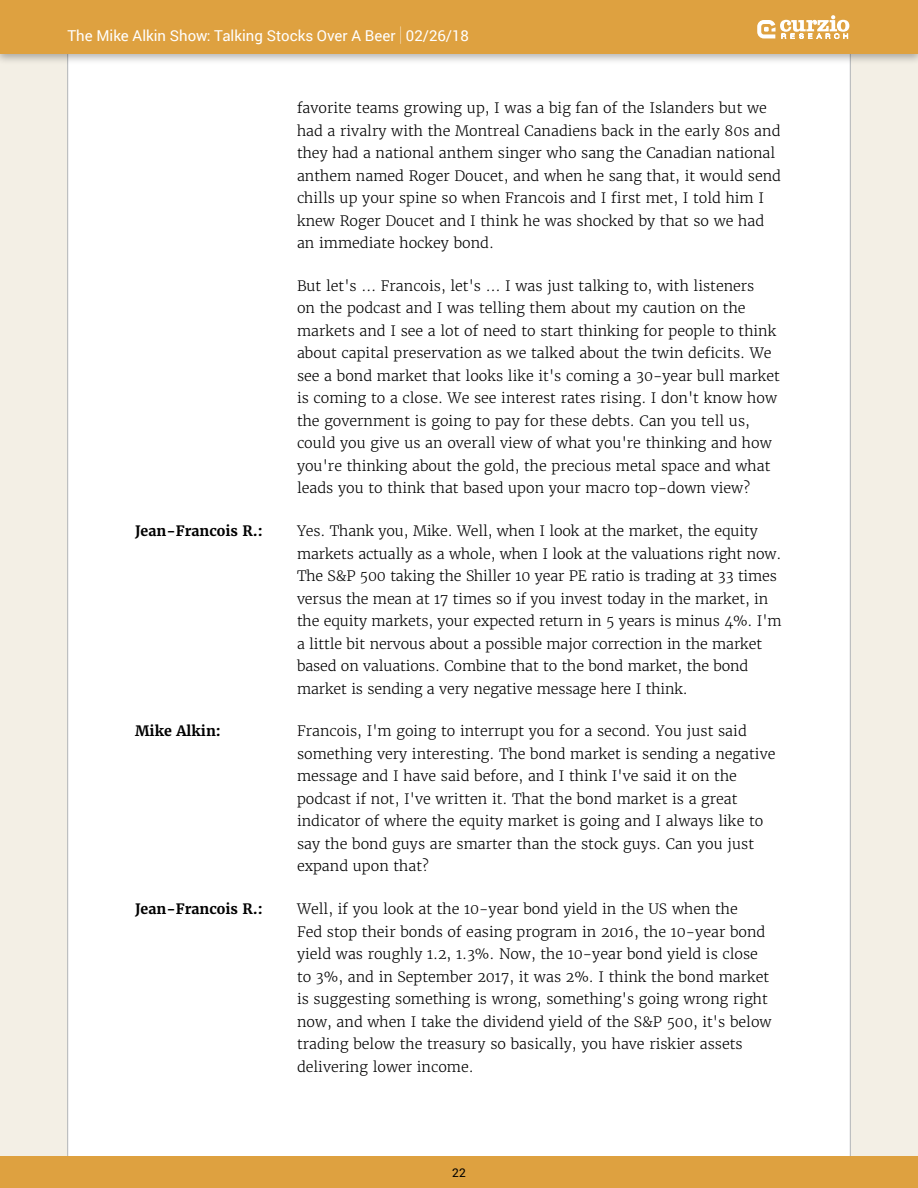
<style>
.page{position:relative;width:918px;height:1188px;background:#fff}
.page>*{position:absolute;margin:0;border:0;box-sizing:border-box;transform-origin:0 0}
.t1{font:15px "Roboto";color:#fff}
.t2{font:300 14.25px/22.5px "Merriweather";color:#000}
.t3{font:700 14.25px "Merriweather";color:#000}
.t4{font:12px "Roboto";color:#000}
.s1{font-weight:100;font-size:20.25px}
</style>
<div class="page">
<div style="left:0;top:54px;width:918px;height:1134px;background:#f3efe5"></div>
<div style="left:68px;top:47px;width:782px;height:1117px;background:#fff"></div>
<div style="left:0;top:1156px;width:918px;height:32px;background:#dea140"></div>
<div style="left:0;top:0;width:918px;height:66px;background:#000;opacity:.3"></div>
<div style="left:0;top:0;width:918px;height:54px;background:#dea140"></div>
<svg style="left:757px;top:15px;width:92px;height:24px"></svg>
<p class="t1" style="left:68px;top:25px;width:403px">The Mike Alkin Show: Talking Stocks Over A Beer <span class="s1">|</span> 02/26/18</p>
<p class="t2" style="left:297px;top:97px;width:486px">favorite teams growing up, I was a big fan of the Islanders but we had a rivalry with the Montreal Canadiens back in the early 80s and they had a national anthem singer who sang the Canadian national anthem named Roger Doucet, and when he sang that, it would send chills up your spine so when Francois and I first met, I told him I knew Roger Doucet and I think he was shocked by that so we had an immediate hockey bond.</p>
<p class="t2" style="left:297px;top:274px;width:484px">But let's … Francois, let's … I was just talking to, with listeners<br>on the podcast and I was telling them about my caution on the markets and I see a lot of need to start thinking for people to think about capital preservation as we talked about the twin deficits. We see a bond market that looks like it's coming a 30-year bull market is coming to a close. We see interest rates rising. I don't know how the government is going to pay for these debts. Can you tell us, could you give us an overall view of what you're thinking and how you're thinking about the gold, the precious metal space and what leads you to think that based upon your macro top-down view?</p>
<p class="t3" style="left:135px;top:522px;width:129px">Jean-Francois R.:</p>
<p class="t2" style="left:297px;top:520px;width:486px">Yes. Thank you, Mike. Well, when I look at the market, the equity markets actually as a whole, when I look at the valuations right now.<br>The S&amp;P 500 taking the Shiller 10 year PE ratio is trading at 33 times versus the mean at 17 times so if you invest today in the market, in the equity markets, your expected return in 5 years is minus 4%. I'm a little bit nervous about a possible major correction in the market based on valuations. Combine that to the bond market, the bond market is sending a very negative message here I think.</p>
<p class="t3" style="left:135px;top:722px;width:87px">Mike Alkin:</p>
<p class="t2" style="left:297px;top:720px;width:480px">Francois, I'm going to interrupt you for a second. You just said something very interesting. The bond market is sending a negative message and I have said before, and I think I've said it on the podcast if not, I've written it. That the bond market is a great indicator of where the equity market is going and I always like to say the bond guys are smarter than the stock guys. Can you just expand upon that?</p>
<p class="t3" style="left:135px;top:900px;width:129px">Jean-Francois R.:</p>
<p class="t2" style="left:297px;top:898px;width:476px">Well, if you look at the 10-year bond yield in the US when the<br>Fed stop their bonds of easing program in 2016, the 10-year bond yield was roughly 1.2, 1.3%. Now, the 10-year bond yield is close to 3%, and in September 2017, it was 2%. I think the bond market is suggesting something is wrong, something's going wrong right now, and when I take the dividend yield of the S&amp;P 500, it's below trading below the treasury so basically, you have riskier assets delivering lower income.</p>
<p class="t4" style="left:452px;top:1164px;width:15px">22</p>
</div>
